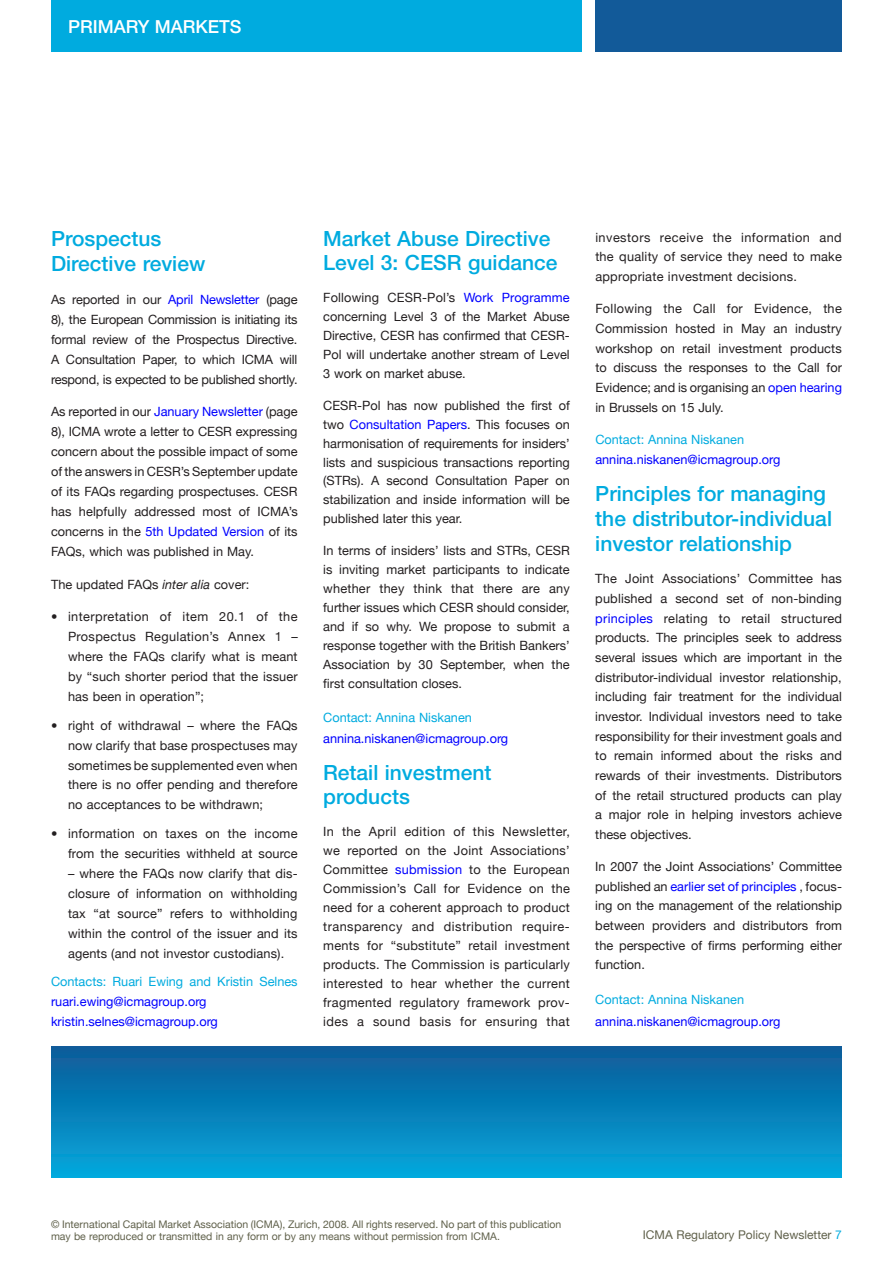
<style>
.page{position:relative;width:893px;height:1263px;background:#fff}
.page>*{position:absolute;margin:0;border:0;box-sizing:border-box;transform-origin:0 0}
.t1{font:500 21px/24.2px "Helvetica Neue";color:#00abdf}
.t2{font:500 18px "Helvetica Neue";color:#fff}
.t3{font:12.75px/18.9px "Helvetica Neue";color:#231f20;text-align:justify}
.t4{font:12.75px/20px "Helvetica Neue";color:#00f}
.t5{font:12.75px "Helvetica Neue";color:#00abdf}
.t6{font:12px "Helvetica Neue";color:#60614b}
.t7{font:10.5px/11.2px "Helvetica Neue";color:#60614b}
.s1{color:#00f}
.s2{font-style:italic}
.s3{color:#00abdf}
</style>
<div class="page">
<div style="left:51px;top:0;width:531px;height:51px;background:#00abdf"></div>
<div style="left:595px;top:0;width:247px;height:51px;background:#125a99"></div>
<div style="left:51px;top:1046px;width:791px;height:132px;background:linear-gradient(to bottom,#0b5997,#03a8dc)"></div>
<h2 class="t2" style="left:68px;top:15px;width:175px">PRIMARY MARKETS</h2>
<h1 class="t1" style="left:51px;top:226px;width:156px;line-height:25.2px">Prospectus<br>Directive review</h1>
<p class="t3" style="left:51px;top:289px;width:248px;line-height:20px">As reported in our <span class="s1">April Newsletter</span> (page 8), the European Commission is initiating its formal review of the Prospectus Directive.<br>A Consultation Paper, to which ICMA will respond, is expected to be published shortly.</p>
<p class="t3" style="left:51px;top:402px;width:248px;line-height:20px">As reported in our <span class="s1">January Newsletter</span> (page 8), ICMA wrote a letter to CESR expressing concern about the possible impact of some of the answers in CESR’s September update of its FAQs regarding prospectuses. CESR has helpfully addressed most of ICMA’s concerns in the <span class="s1">5th Updated Version</span> of its FAQs, which was published in May.</p>
<p class="t3" style="left:51px;top:574px;width:200px">The updated FAQs <span class="s2">inter alia</span> cover:</p>
<p class="t3" style="left:68px;top:607px;width:231px;line-height:20px;text-indent:-17px">• interpretation of item 20.1 of the Prospectus Regulation’s Annex 1 – where the FAQs clarify what is meant by “such shorter period that the issuer has been in operation”;</p>
<p class="t3" style="left:68px;top:715px;width:231px;line-height:20px;text-indent:-17px">• right of withdrawal – where the FAQs now clarify that base prospectuses may sometimes be supplemented even when there is no offer pending and therefore no acceptances to be withdrawn;</p>
<p class="t3" style="left:51px;top:823px;width:248px;line-height:20px;text-align:right">• information on taxes on the income from the securities withheld at source</p>
<p class="t3" style="left:68px;top:863px;width:231px;line-height:20px">– where the FAQs now clarify that dis&shy;closure of information on withholding tax “at source” refers to withholding within the control of the issuer and its agents (and not investor custodians).</p>
<p class="t5" style="left:51px;top:974px;width:248px">Contacts: Ruari Ewing and Kristin Selnes</p>
<p class="t4" style="left:51px;top:991px;width:168px">ruari.ewing@icmagroup.org kristin.selnes@icmagroup.org</p>
<h1 class="t1" style="left:323px;top:226px;width:236px">Market Abuse Directive<br>Level 3: CESR guidance</h1>
<p class="t3" style="left:323px;top:288px;width:248px">Following CESR-Pol’s <span class="s1">Work Programme </span>concerning Level 3 of the Market Abuse Directive, CESR has confirmed that CESR-Pol will undertake another stream of Level 3 work on market abuse.</p>
<p class="t3" style="left:323px;top:395px;width:248px">CESR-Pol has now published the first of two <span class="s1">Consultation Papers</span>. This focuses on harmonisation of requirements for insiders’ lists and suspicious transactions reporting (STRs). A second Consultation Paper on stabilization and inside information will be published later this year.</p>
<p class="t3" style="left:323px;top:541px;width:248px">In terms of insiders’ lists and STRs, CESR is inviting market participants to indicate whether they think that there are any further issues which CESR should consider, and if so why. We propose to submit a response together with the British Bankers’ Association by 30 September, when the first consultation closes.</p>
<p class="t5" style="left:323px;top:710px;width:150px">Contact: Annina Niskanen</p>
<p class="t4" style="left:323px;top:728px;width:187px">annina.niskanen@icmagroup.org</p>
<h1 class="t1" style="left:323px;top:760px;width:170px">Retail investment products</h1>
<p class="t3" style="left:323px;top:822px;width:248px">In the April edition of this Newsletter, we reported on the Joint Associations’ Committee <span class="s1">submission</span> to the European Commission’s Call for Evidence on the need for a coherent approach to product transparency and distribution require&shy;ments for “substitute” retail investment products. The Commission is particularly interested to hear whether the current fragmented regulatory framework prov&shy;ides a sound basis for ensuring that</p>
<p class="t3" style="left:595px;top:227px;width:248px;line-height:19.6px">investors receive the information and the quality of service they need to make appropriate investment decisions.</p>
<p class="t3" style="left:595px;top:299px;width:248px;line-height:19.6px">Following the Call for Evidence, the Commission hosted in May an industry workshop on retail investment products to discuss the responses to the Call for Evidence; and is organising an <span class="s1">open hearing </span>in Brussels on 15 July.</p>
<p class="t5" style="left:595px;top:432px;width:150px">Contact: Annina Niskanen</p>
<p class="t4" style="left:595px;top:449px;width:187px">annina.niskanen@icmagroup.org</p>
<h1 class="t1" style="left:595px;top:481px;width:238px;line-height:24.9px">Principles for managing the distributor-individual investor relationship</h1>
<p class="t3" style="left:595px;top:569px;width:248px;line-height:19.6px">The Joint Associations’ Committee has published a second set of non-binding <span class="s1">principles</span> relating to retail structured products. The principles seek to address several issues which are important in the distributor-individual investor relationship, including fair treatment for the individual investor. Individual investors need to take responsibility for their investment goals and to remain informed about the risks and rewards of their investments. Distributors of the retail structured products can play a major role in helping investors achieve these objectives.</p>
<p class="t3" style="left:595px;top:857px;width:248px;line-height:19.6px">In 2007 the Joint Associations’ Committee published an <span class="s1">earlier set of principles</span> , focus&shy;ing on the management of the relationship between providers and distributors from the perspective of firms performing either function.</p>
<p class="t5" style="left:595px;top:992px;width:150px">Contact: Annina Niskanen</p>
<p class="t4" style="left:595px;top:1011px;width:187px">annina.niskanen@icmagroup.org</p>
<p class="t7" style="left:51px;top:1219px;width:512px">© International Capital Market Association (ICMA), Zurich, 2008. All rights reserved. No part of this publication may be reproduced or transmitted in any form or by any means without permission from ICMA.</p>
<p class="t6" style="left:643px;top:1228px;width:201px">ICMA Regulatory Policy Newsletter <span class="s3">7</span></p>
</div>
